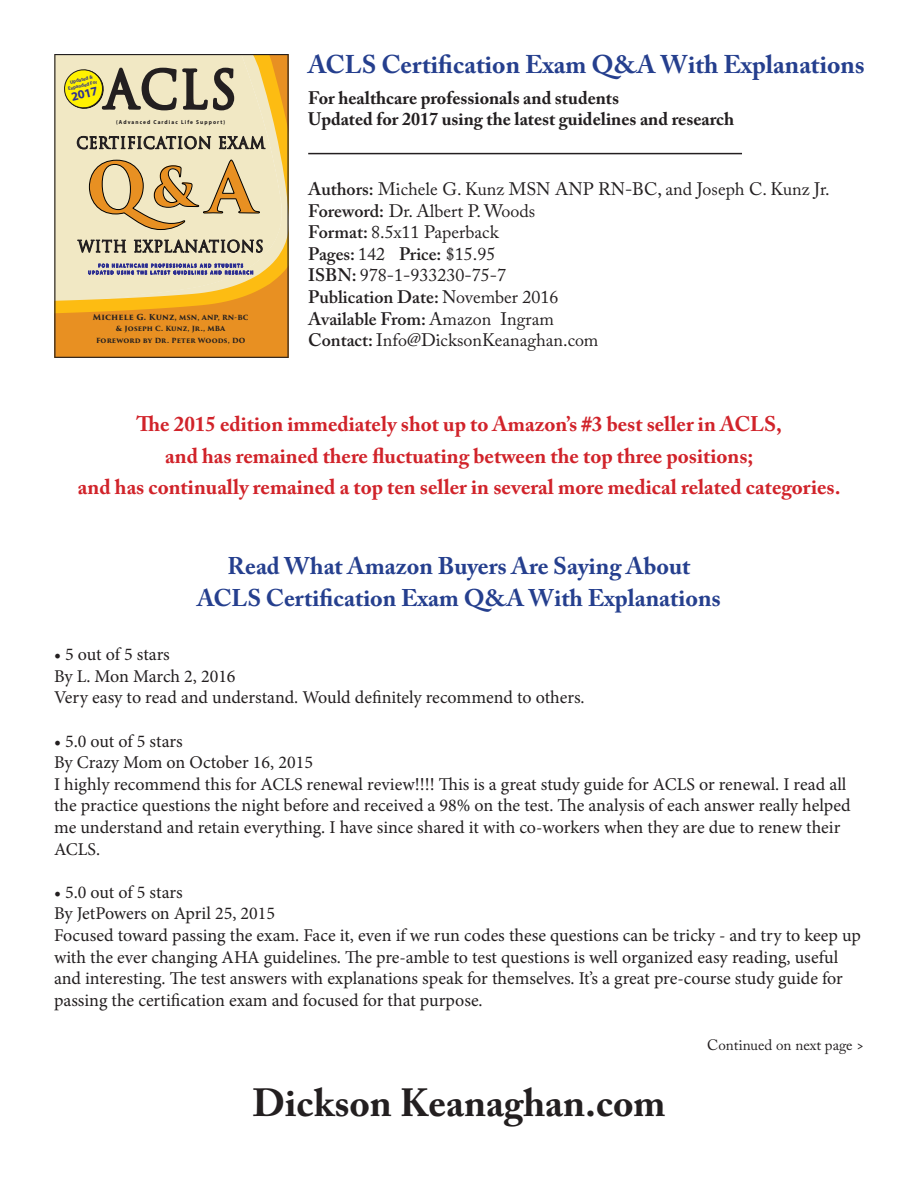
<style>
.page{position:relative;width:918px;height:1188px;background:#fff}
.page>*{position:absolute;margin:0;border:0;box-sizing:border-box;transform-origin:0 0}
.t1{font:700 68.55px "Trajan Pro 3";color:#e89022;scale:.93 1}
.t2{font:700 52.95px "Trajan Pro 3";color:#e89022;scale:.93 1}
.t3{font:50.55px "Trajan Pro 3";color:#231f20;scale:.93 1}
.t4{font:700 39px "Adobe Caslon Pro";color:#231f20}
.t5{font:700 25.5px "Adobe Caslon Pro";color:#253f8e}
.t6{font:700 24px/31.5px "Adobe Caslon Pro";color:#253f8e;text-align:center}
.t7{font:700 21px/31.5px "Adobe Caslon Pro";color:#d1232a;text-align:center}
.t8{font:18px/21.6px "Minion Pro";color:#231f20}
.t9{font:18px/21.6px "Adobe Caslon Pro";color:#231f20}
.t10{font:700 18px/21.6px "Adobe Caslon Pro";color:#231f20}
.t11{font:15.75px "Trajan Pro 3";letter-spacing:.04em;color:#231f20;scale:.93 1}
.t12{font:15px "Adobe Caslon Pro";color:#231f20}
.t13{font:700 12.45px "Myriad Pro";color:#2e3092}
.t14{font:700 8.1px "Trajan Pro 3";letter-spacing:.01em;color:#231f20}
.t15{font:700 6.9px/11.6px "Trajan Pro 3";letter-spacing:.015em;color:#231f20;text-align:center}
.t16{font:700 5.7px "Myriad Pro";letter-spacing:.2em;color:#231f20;scale:.93 1}
.t17{font:700 4.8px/5.8px "Myriad Pro";color:#2e3092;text-align:center}
.s1{font-size:6.9px}
.s2{font-weight:600}
</style>
<div class="page">
<svg style="left:54px;top:54px;width:235px;height:304px;background:#dac088"></svg>
<hr style="left:308px;top:153px;width:434px;height:1px;background:#231f20">
<h3 class="t3" style="left:105px;top:55px;width:144px">ACLS</h3>
<p class="t17" style="left:66px;top:80px;width:31px;rotate:-13deg">Updated &amp;<br>Expanded For</p>
<p class="t13" style="left:70px;top:89px;width:28px;rotate:-13deg">2017</p>
<p class="t16" style="left:116px;top:118px;width:119px">(Advanced Cardiac Life Support)</p>
<p class="t11" style="left:76px;top:132px;width:204px">CERTIFICATION EXAM</p>
<h1 class="t1" style="left:86px;top:137px;width:183px">Q A</h1>
<h2 class="t2" style="left:152px;top:148px;width:50px">&amp;</h2>
<p class="t11" style="left:78px;top:236px;width:201px">WITH EXPLANATIONS</p>
<p class="t14" style="left:93px;top:311px;width:157px">Michele G. Kunz, <span class="s1">MSN, ANP, RN-BC</span></p>
<p class="t15" style="left:96px;top:323px;width:151px">&amp; Joseph C. Kunz, Jr., MBA<br>Foreword by Dr. Peter Woods, DO</p>
<h3 class="t5" style="left:308px;top:49px;width:558px">ACLS Certification Exam Q&amp;A With Explanations</h3>
<p class="t10" style="left:308px;top:87px;width:427px">For healthcare professionals and students<br>Updated for 2017 using the latest guidelines and research</p>
<p class="t9" style="left:308px;top:178px;width:523px"><span class="s2">Authors:</span> Michele G. Kunz MSN ANP RN-BC, and Joseph C. Kunz Jr.<br><span class="s2">Foreword:</span> Dr. Albert P. Woods<br><span class="s2">Format:</span> 8.5x11 Paperback<br><span class="s2">Pages:</span> 142 <span class="s2">Price:</span> $15.95<br><span class="s2">ISBN:</span> 978-1-933230-75-7<br><span class="s2">Publication Date:</span> November 2016<br><span class="s2">Available From:</span> Amazon Ingram<br><span class="s2">Contact:</span> Info@DicksonKeanaghan.com</p>
<p class="t7" style="left:78px;top:408px;width:764px">The 2015 edition immediately shot up to Amazon’s #3 best seller in ACLS,<br>and has remained there fluctuating between the top three positions;<br>and has continually remained a top ten seller in several more medical related categories.</p>
<h3 class="t6" style="left:197px;top:550px;width:525px">Read What Amazon Buyers Are Saying About<br>ACLS Certification Exam Q&amp;A With Explanations</h3>
<p class="t8" style="left:54px;top:644px;width:532px">• 5 out of 5 stars<br>By L. Mon March 2, 2016<br>Very easy to read and understand. Would definitely recommend to others.</p>
<p class="t8" style="left:54px;top:730px;width:798px">• 5.0 out of 5 stars<br>By Crazy Mom on October 16, 2015<br>I highly recommend this for ACLS renewal review!!!! This is a great study guide for ACLS or renewal. I read all the practice questions the night before and received a 98% on the test. The analysis of each answer really helped me understand and retain everything. I have since shared it with co-workers when they are due to renew their ACLS.</p>
<p class="t8" style="left:54px;top:881px;width:808px">• 5.0 out of 5 stars<br>By JetPowers on April 25, 2015<br>Focused toward passing the exam. Face it, even if we run codes these questions can be tricky - and try to keep up with the ever changing AHA guidelines. The pre-amble to test questions is well organized easy reading, useful and interesting. The test answers with explanations speak for themselves. It’s a great pre-course study guide for passing the certification exam and focused for that purpose.</p>
<h3 class="t4" style="left:252px;top:1080px;width:415px">Dickson Keanaghan.com</h3>
<p class="t12" style="left:707px;top:1036px;width:158px">Continued on next page &gt;</p>
</div>
